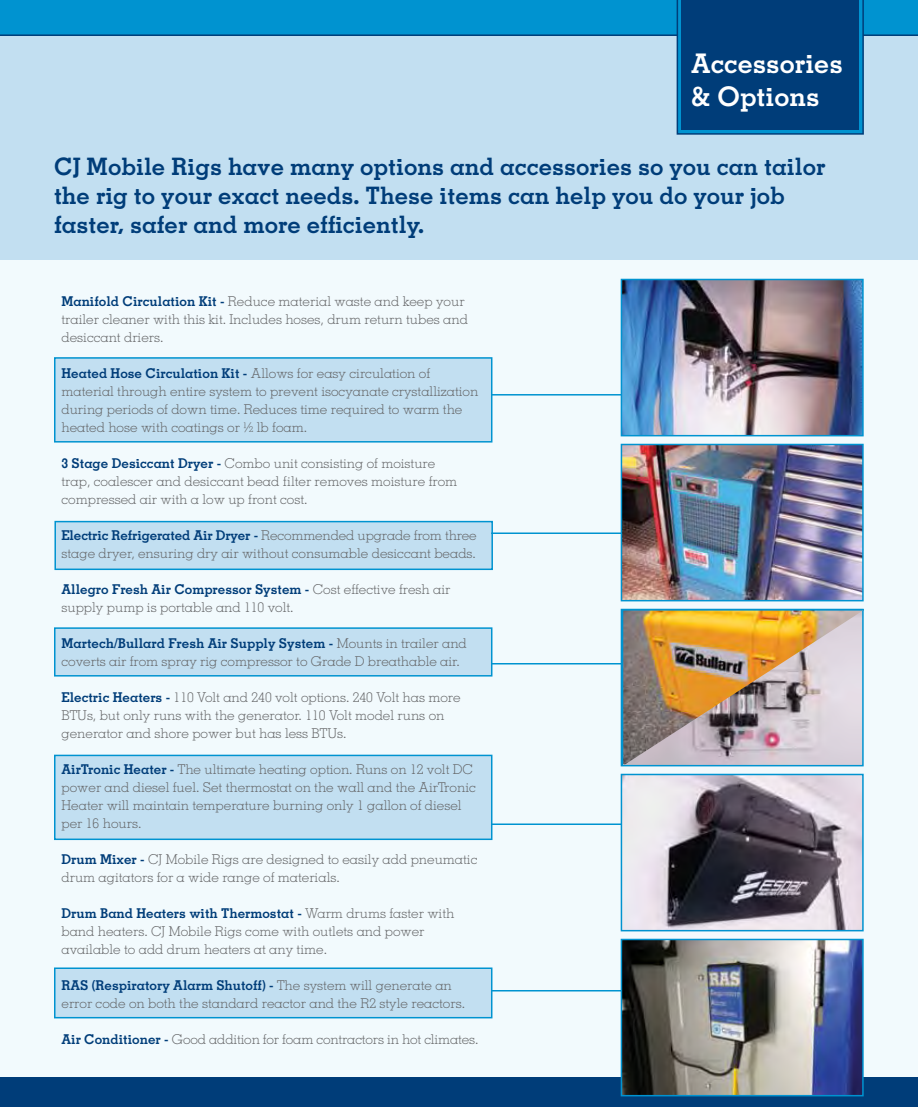
<style>
.page{position:relative;width:918px;height:1107px;background:#fff}
.page>*{position:absolute;margin:0;border:0;box-sizing:border-box;transform-origin:0 0}
.t1{font:700 27px/32.4px "Memphis LT Std";color:#fff}
.t2{font:700 24px/28.8px "Memphis LT Std";color:#003d79}
.t3{font:300 13.5px/18px "Memphis LT Std";color:#636466}
.s1{font-weight:700;color:#003d79}
</style>
<div class="page">
<div style="left:0;top:51px;width:918px;height:1054px;background:#f2fafd"></div>
<div style="left:0;top:22px;width:918px;height:238px;background:#c2dff1"></div>
<div style="left:0;top:1078px;width:918px;height:29px;background:#003d79"></div>
<div style="left:54px;top:357px;width:438px;height:86px;background:#c2dff1;border:2px solid #0093d0"></div>
<div style="left:54px;top:521px;width:439px;height:49px;background:#c2dff1;border:2px solid #0093d0"></div>
<div style="left:54px;top:627px;width:438px;height:50px;background:#c2dff1;border:2px solid #0093d0"></div>
<div style="left:54px;top:755px;width:438px;height:85px;background:#c2dff1;border:2px solid #0093d0"></div>
<div style="left:54px;top:968px;width:438px;height:50px;background:#c2dff1;border:2px solid #0093d0"></div>
<img style="left:624px;top:282px;width:237px;height:151px">
<div style="left:621px;top:279px;width:243px;height:157px;border:2px solid #0093d0"></div>
<img style="left:624px;top:447px;width:237px;height:151px">
<div style="left:621px;top:444px;width:243px;height:157px;border:2px solid #0093d0"></div>
<img style="left:624px;top:777px;width:237px;height:151px">
<div style="left:621px;top:774px;width:243px;height:157px;border:2px solid #0093d0"></div>
<img style="left:624px;top:942px;width:237px;height:151px">
<div style="left:621px;top:939px;width:243px;height:157px;border:2px solid #0093d0"></div>
<hr style="left:491px;top:394px;width:130px;height:2px;background:#0093d0">
<hr style="left:491px;top:532px;width:130px;height:2px;background:#0093d0">
<hr style="left:491px;top:663px;width:130px;height:1px;background:#0093d0">
<hr style="left:491px;top:824px;width:130px;height:1px;background:#0093d0">
<hr style="left:491px;top:990px;width:130px;height:2px;background:#0093d0">
<svg style="left:0;top:0;width:918px;height:135px"></svg>
<div style="left:682px;top:0;width:177px;height:130px;background:#003d79"></div>
<img style="left:621px;top:608px;width:243px;height:159px">
<h1 class="t1" style="left:691px;top:47px;width:153px">Accessories &amp; Options</h1>
<h2 class="t2" style="left:54px;top:152px;width:773px">CJ Mobile Rigs have many options and accessories so you can tailor the rig to your exact needs. These items can help you do your job faster, safer and more efficiently.</h2>
<p class="t3" style="left:62px;top:292px;width:408px"><span class="s1">Manifold Circulation Kit -</span> Reduce material waste and keep your trailer cleaner with this kit. Includes hoses, drum return tubes and desiccant driers.</p>
<p class="t3" style="left:62px;top:364px;width:418px"><span class="s1">Heated Hose Circulation Kit -</span> Allows for easy circulation of material through entire system to prevent isocyanate crystallization during periods of down time. Reduces time required to warm the heated hose with coatings or ½ lb foam.</p>
<p class="t3" style="left:62px;top:454px;width:397px"><span class="s1">3 Stage Desiccant Dryer -</span> Combo unit consisting of moisture trap, coalescer and desiccant bead filter removes moisture from compressed air with a low up front cost.</p>
<p class="t3" style="left:62px;top:526px;width:417px"><span class="s1">Electric Refrigerated Air Dryer -</span> Recommended upgrade from three stage dryer, ensuring dry air without consumable desiccant beads.</p>
<p class="t3" style="left:62px;top:580px;width:390px"><span class="s1">Allegro Fresh Air Compressor System -</span> Cost effective fresh air supply pump is portable and 110 volt.</p>
<p class="t3" style="left:62px;top:634px;width:407px"><span class="s1">Martech/Bullard Fresh Air Supply System -</span> Mounts in trailer and coverts air from spray rig compressor to Grade D breathable air.</p>
<p class="t3" style="left:62px;top:688px;width:401px"><span class="s1">Electric Heaters -</span> 110 Volt and 240 volt options. 240 Volt has more<br>BTUs, but only runs with the generator. 110 Volt model runs on generator and shore power but has less BTUs.</p>
<p class="t3" style="left:62px;top:760px;width:416px"><span class="s1">AirTronic Heater -</span> The ultimate heating option. Runs on 12 volt DC power and diesel fuel. Set thermostat on the wall and the AirTronic Heater will maintain temperature burning only 1 gallon of diesel per 16 hours.</p>
<p class="t3" style="left:62px;top:850px;width:417px"><span class="s1">Drum Mixer -</span> CJ Mobile Rigs are designed to easily add pneumatic drum agitators for a wide range of materials.</p>
<p class="t3" style="left:62px;top:904px;width:394px"><span class="s1">Drum Band Heaters with Thermostat -</span> Warm drums faster with band heaters. CJ Mobile Rigs come with outlets and power available to add drum heaters at any time.</p>
<p class="t3" style="left:62px;top:976px;width:405px"><span class="s1">RAS (Respiratory Alarm Shutoff) -</span> The system will generate an error code on both the standard reactor and the R2 style reactors.</p>
<p class="t3" style="left:62px;top:1030px;width:418px"><span class="s1">Air Conditioner -</span> Good addition for foam contractors in hot climates.</p>
</div>
